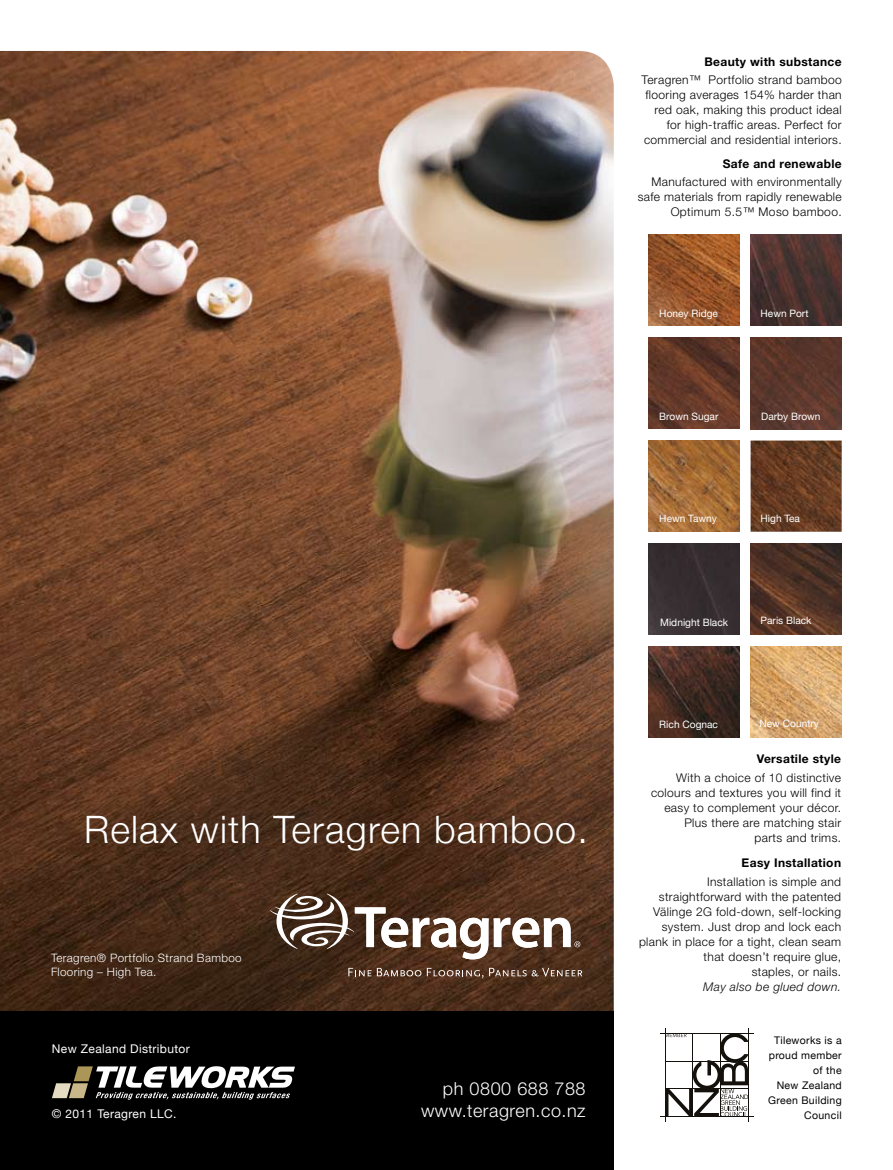
<style>
.page{position:relative;width:893px;height:1170px;background:#fff}
.page>*{position:absolute;margin:0;border:0;box-sizing:border-box;transform-origin:0 0}
.t1{font:300 37.8px "Helvetica Neue";letter-spacing:.03em;color:#fff}
.t2{font:300 18px/22.5px "Helvetica Neue LT Std";letter-spacing:.03em;color:#fff;text-align:right}
.t3{font:300 12px/15px "Helvetica Neue LT Std";letter-spacing:.03em;color:#000;text-align:right}
.t4{font:700 12px "Helvetica Neue LT Std";letter-spacing:.03em;color:#000}
.t5{font:12px "Helvetica Neue";letter-spacing:.03em;color:#fff}
.t6{font:italic 300 12px "Helvetica Neue LT Std";letter-spacing:.03em;color:#000}
.t7{font:300 11.55px/14.5px "Helvetica Neue LT Std";letter-spacing:.03em;color:#fff}
.t8{font:10.5px/15px "Helvetica Neue";letter-spacing:.03em;color:#000;text-align:right}
.t9{font:10.2px "Helvetica Neue";color:#fff}
</style>
<div class="page">
<img style="left:0;top:51px;width:614px;height:960px">
<div style="left:0;top:1011px;width:614px;height:158px;background:#000"></div>
<svg style="left:348px;top:967px;width:23px;height:9px"></svg>
<svg style="left:377px;top:967px;width:44px;height:9px"></svg>
<svg style="left:427px;top:967px;width:56px;height:11px"></svg>
<svg style="left:489px;top:967px;width:93px;height:9px"></svg>
<svg style="left:270px;top:893px;width:310px;height:66px"></svg>
<img style="left:751px;top:646px;width:91px;height:91px">
<img style="left:751px;top:543px;width:91px;height:91px">
<img style="left:751px;top:440px;width:91px;height:91px">
<img style="left:751px;top:235px;width:91px;height:91px">
<img style="left:649px;top:646px;width:91px;height:91px">
<img style="left:751px;top:338px;width:91px;height:91px">
<img style="left:649px;top:337px;width:91px;height:91px">
<img style="left:649px;top:235px;width:91px;height:91px">
<img style="left:649px;top:440px;width:91px;height:91px">
<img style="left:649px;top:543px;width:91px;height:91px">
<svg style="left:665px;top:1033px;width:84px;height:83px"></svg>
<svg style="left:52px;top:1066px;width:243px;height:33px"></svg>
<h1 class="t1" style="left:84px;top:806px;width:505px">Relax with Teragren bamboo.</h1>
<p class="t7" style="left:51px;top:950px;width:192px">Teragren® Portfolio Strand Bamboo<br>Flooring – High Tea.</p>
<p class="t5" style="left:52px;top:1041px;width:139px">New Zealand Distributor</p>
<p class="t5" style="left:52px;top:1106px;width:126px">© 2011 Teragren LLC.</p>
<h2 class="t2" style="left:421px;top:1076px;width:166px">ph 0800 688 788 www.teragren.co.nz</h2>
<p class="t4" style="left:704px;top:54px;width:139px">Beauty with substance</p>
<p class="t3" style="left:642px;top:72px;width:202px">Teragren™ Portfolio strand bamboo flooring averages 154% harder than red oak, making this product ideal for high-traffic areas. Perfect for commercial and residential interiors.</p>
<p class="t4" style="left:723px;top:156px;width:121px">Safe and renewable</p>
<p class="t3" style="left:638px;top:174px;width:205px">Manufactured with environmentally safe materials from rapidly renewable<br>Optimum 5.5™ Moso bamboo.</p>
<p class="t9" style="left:659px;top:307px;width:60px">Honey Ridge</p>
<p class="t9" style="left:760px;top:307px;width:49px">Hewn Port</p>
<p class="t9" style="left:659px;top:410px;width:61px">Brown Sugar</p>
<p class="t9" style="left:761px;top:410px;width:61px">Darby Brown</p>
<p class="t9" style="left:659px;top:512px;width:59px">Hewn Tawny</p>
<p class="t9" style="left:760px;top:512px;width:41px">High Tea</p>
<p class="t9" style="left:660px;top:616px;width:69px">Midnight Black</p>
<p class="t9" style="left:760px;top:614px;width:53px">Paris Black</p>
<p class="t9" style="left:659px;top:718px;width:60px">Rich Cognac</p>
<p class="t9" style="left:759px;top:717px;width:61px">New Country</p>
<p class="t4" style="left:757px;top:751px;width:86px">Versatile style</p>
<p class="t3" style="left:651px;top:769px;width:192px">With a choice of 10 distinctive colours and textures you will find it easy to complement your décor.<br>Plus there are matching stair<br>parts and trims.</p>
<p class="t4" style="left:742px;top:855px;width:101px">Easy Installation</p>
<p class="t3" style="left:639px;top:873px;width:204px">Installation is simple and straightforward with the patented<br>Välinge 2G fold-down, self-locking system. Just drop and lock each plank in place for a tight, clean seam that doesn’t require glue,<br>staples, or nails.</p>
<p class="t6" style="left:703px;top:979px;width:139px">May also be glued down.</p>
<p class="t8" style="left:768px;top:1032px;width:75px">Tileworks is a proud member of the<br>New Zealand<br>Green Building<br>Council</p>
</div>
